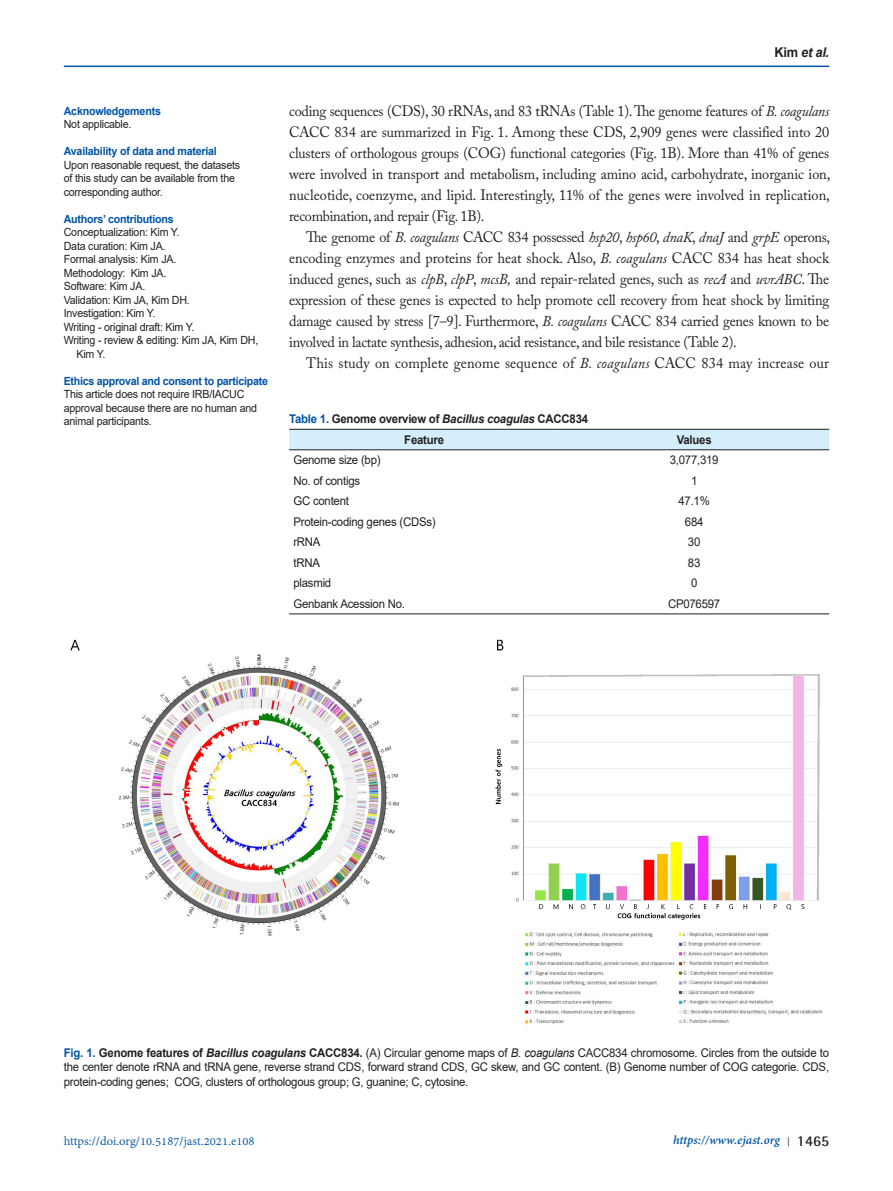
<style>
.page{position:relative;width:893px;height:1191px;background:#fff}
.page>*{position:absolute;margin:0;border:0;box-sizing:border-box;transform-origin:0 0}
.표준{font:15px/21px "Adobe Caslon Pro";letter-spacing:-.02em;color:#231f20;text-align:justify;scale:.95 1}
.표준-2{font:15px "Adobe Caslon Pro";letter-spacing:.015em;color:#231f20;scale:.95 1}
.t1{font:13.5px "Adobe Devanagari";color:#0154a6}
.t2{font:italic 700 13.5px "Adobe Devanagari";color:#0154a6}
.t3{font:italic 700 13.5px "Arial";color:#231f20;scale:.95 1}
.table_main_text_left{font:12px/14.4px "Arial";letter-spacing:-.02em;color:#231f20;text-align:justify;scale:.95 1}
.table_title{font:700 12px "Arial";letter-spacing:-.02em;color:#231f20;scale:.95 1}
.table_col_head{font:700 12px "Arial";letter-spacing:-.02em;color:#231f20;scale:.95 1}
.corresponding_text_2{font:11.25px/13.5px "Arial";letter-spacing:-.02em;color:#231f20;scale:.95 1}
.corresponding_text_2-2{font:700 11.25px "Arial";letter-spacing:-.02em;color:#0154a6;scale:.95 1}
.s1{font-style:normal}
.s2{font-style:italic}
.s3{color:#0154a6}
.s4{font-weight:700;color:#0154a6}
.s5{font-weight:700}
.s6{font-weight:700;font-style:italic}
.s7{font-family:"Shonar Bangla";font-style:normal;font-size:12px;color:#231f20}
.s8{font-family:"Rotis Semi Sans Std";font-style:normal;font-size:15px;color:#231f20}
</style>
<div class="page">
<hr style="left:64px;top:66px;width:765px;height:1px;background:#0154a6">
<div style="left:289px;top:430px;width:540px;height:19px;background:#d4effb"></div>
<hr style="left:289px;top:613px;width:270px;height:1px;background:#231f20">
<hr style="left:559px;top:613px;width:270px;height:1px;background:#231f20">
<hr style="left:289px;top:429px;width:270px;height:1px;background:#231f20">
<hr style="left:559px;top:429px;width:270px;height:1px;background:#231f20">
<hr style="left:289px;top:449px;width:270px;height:1px;background:#231f20">
<hr style="left:559px;top:449px;width:270px;height:1px;background:#231f20">
<img style="left:70px;top:639px;width:753px;height:387px">
<p class="corresponding_text_2-2" style="left:64px;top:103px;width:104px">Acknowledgements</p>
<p class="corresponding_text_2" style="left:64px;top:117px;width:73px">Not applicable.</p>
<p class="corresponding_text_2-2" style="left:64px;top:143px;width:163px">Availability of data and material</p>
<p class="corresponding_text_2" style="left:64px;top:158px;width:187px">Upon reasonable request, the datasets of this study can be available from the corresponding author.</p>
<p class="corresponding_text_2-2" style="left:64px;top:211px;width:117px">Authors’ contributions</p>
<p class="corresponding_text_2" style="left:64px;top:225px;width:123px">Conceptualization: Kim Y.</p>
<p class="corresponding_text_2" style="left:64px;top:239px;width:109px">Data curation: Kim JA.</p>
<p class="corresponding_text_2" style="left:64px;top:252px;width:120px">Formal analysis: Kim JA.</p>
<p class="corresponding_text_2" style="left:64px;top:266px;width:110px">Methodology: Kim JA.</p>
<p class="corresponding_text_2" style="left:64px;top:279px;width:87px">Software: Kim JA.</p>
<p class="corresponding_text_2" style="left:64px;top:293px;width:134px">Validation: Kim JA, Kim DH.</p>
<p class="corresponding_text_2" style="left:64px;top:306px;width:98px">Investigation: Kim Y.</p>
<p class="corresponding_text_2" style="left:64px;top:320px;width:139px">Writing - original draft: Kim Y.</p>
<p class="corresponding_text_2" style="left:77px;top:333px;width:193px;text-indent:-13px">Writing - review &amp; editing: Kim JA, Kim DH,<br>Kim Y.</p>
<p class="corresponding_text_2-2" style="left:64px;top:373px;width:216px">Ethics approval and consent to participate</p>
<p class="corresponding_text_2" style="left:64px;top:387px;width:205px">This article does not require IRB/IACUC approval because there are no human and animal participants.</p>
<p class="t3" style="left:774px;top:43px;width:59px"><span class="s1">Kim</span> et al.</p>
<p class="표준" style="left:289px;top:100px;width:571px">coding sequences (CDS), 30 rRNAs, and 83 tRNAs (Table 1). The genome features of <span class="s2">B. coagulans </span>CACC 834 are summarized in Fig. 1. Among these CDS, 2,909 genes were classified into 20 clusters of orthologous groups (COG) functional categories (Fig. 1B). More than 41% of genes were involved in transport and metabolism, including amino acid, carbohydrate, inorganic ion, nucleotide, coenzyme, and lipid. Interestingly, 11% of the genes were involved in replication, recombination, and repair (Fig. 1B).</p>
<p class="표준" style="left:289px;top:226px;width:571px;text-indent:17px">The genome of <span class="s2">B. coagulans</span> CACC 834 possessed <span class="s2">hsp20</span>, <span class="s2">hsp60</span>, <span class="s2">dnaK</span>, <span class="s2">dnaJ</span> and <span class="s2">grpE</span> operons, encoding enzymes and proteins for heat shock. Also, <span class="s2">B. coagulans</span> CACC 834 has heat shock induced genes, such as <span class="s2">clpB</span>, <span class="s2">clpP</span>, <span class="s2">mcsB,</span> and repair-related genes, such as <span class="s2">recA</span> and <span class="s2">uvrABC</span>. The expression of these genes is expected to help promote cell recovery from heat shock by limiting damage caused by stress [7–9]. Furthermore, <span class="s2">B. coagulans</span> CACC 834 carried genes known to be involved in lactate synthesis, adhesion, acid resistance, and bile resistance (Table 2).</p>
<p class="표준-2" style="left:306px;top:354px;width:552px">This study on complete genome sequence of <span class="s2">B. coagulans</span> CACC 834 may increase our</p>
<p class="table_title" style="left:289px;top:410px;width:316px"><span class="s3">Table 1.</span> Genome overview of <span class="s2">Bacillus coagulas</span> CACC834</p>
<p class="table_col_head" style="left:404px;top:431px;width:43px">Feature</p>
<p class="table_col_head" style="left:677px;top:431px;width:38px">Values</p>
<p class="table_main_text_left" style="left:293px;top:453px;width:93px">Genome size (bp)</p>
<p class="table_main_text_left" style="left:670px;top:453px;width:53px">3,077,319</p>
<p class="table_main_text_left" style="left:293px;top:473px;width:72px">No. of contigs</p>
<p class="table_main_text_left" style="left:691px;top:473px;width:8px">1</p>
<p class="table_main_text_left" style="left:293px;top:494px;width:60px">GC content</p>
<p class="table_main_text_left" style="left:678px;top:494px;width:35px">47.1%</p>
<p class="table_main_text_left" style="left:293px;top:514px;width:151px">Protein-coding genes (CDSs)</p>
<p class="table_main_text_left" style="left:685px;top:514px;width:21px">684</p>
<p class="table_main_text_left" style="left:293px;top:535px;width:30px">rRNA</p>
<p class="table_main_text_left" style="left:688px;top:535px;width:15px">30</p>
<p class="table_main_text_left" style="left:293px;top:555px;width:29px">tRNA</p>
<p class="table_main_text_left" style="left:688px;top:555px;width:15px">83</p>
<p class="table_main_text_left" style="left:293px;top:576px;width:41px">plasmid</p>
<p class="table_main_text_left" style="left:691px;top:576px;width:8px">0</p>
<p class="table_main_text_left" style="left:293px;top:596px;width:119px">Genbank Acession No.</p>
<p class="table_main_text_left" style="left:668px;top:596px;width:57px">CP076597</p>
<p class="table_main_text_left" style="left:64px;top:1045px;width:807px"><span class="s4">Fig. 1.</span> <span class="s5">Genome features of</span> <span class="s6">Bacillus coagulans</span> <span class="s5">CACC834.</span> (A) Circular genome maps of <span class="s2">B. coagulans</span> CACC834 chromosome. Circles from the outside to the center denote rRNA and tRNA gene, reverse strand CDS, forward strand CDS, GC skew, and GC content. (B) Genome number of COG categorie. CDS, protein-coding genes; COG, clusters of orthologous group; G, guanine; C, cytosine.</p>
<p class="t1" style="left:64px;top:1133px;width:192px">https://doi.org/10.5187/jast.2021.e108</p>
<p class="t2" style="left:673px;top:1132px;width:158px">https://www.ejast.org <span class="s7">|</span> <span class="s8">1465</span></p>
</div>
